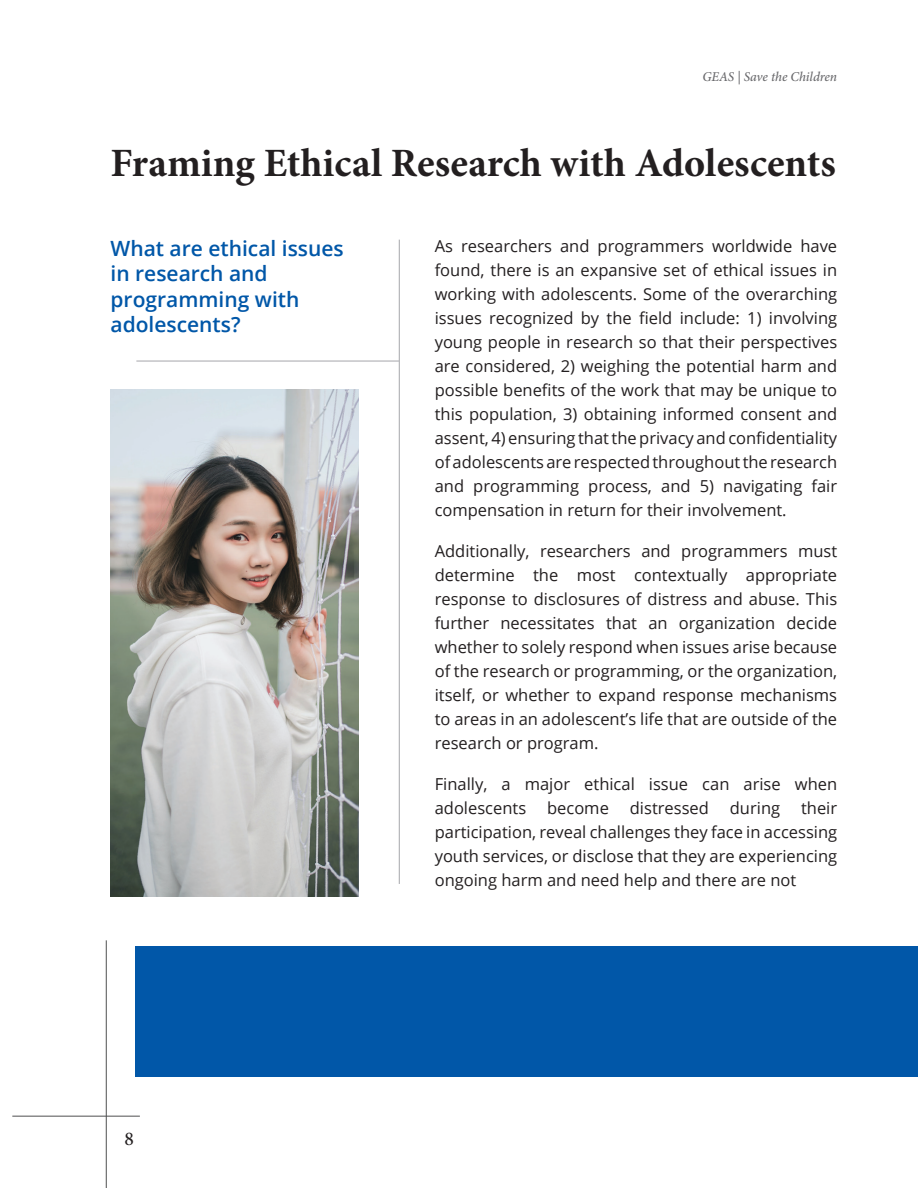
<style>
.page{position:relative;width:918px;height:1188px;background:#fff}
.page>*{position:absolute;margin:0;border:0;box-sizing:border-box;transform-origin:0 0}
.t1{font:700 40.2px "Minion Pro";color:#231f20}
.t2{font:600 21px/25.5px "Open Sans";color:#0157a8}
.t3{font:500 19.5px "Minion Pro";color:#231f20}
.t4{font:16.5px/24px "Open Sans";color:#231f20;text-align:justify}
.t5{font:italic 500 13.5px "Minion Pro";letter-spacing:-.005em;color:#69696c}
</style>
<div class="page">
<hr style="left:399px;top:240px;width:1px;height:644px;background:#a5a6aa">
<hr style="left:136px;top:361px;width:264px;height:1px;background:#a5a6aa">
<div style="left:136px;top:946px;width:782px;height:131px;background:#0157a8"></div>
<img style="left:111px;top:389px;width:248px;height:508px">
<hr style="left:106px;top:940px;width:1px;height:248px;background:#4e4f50">
<hr style="left:12px;top:1116px;width:128px;height:1px;background:#4e4f50">
<p class="t5" style="left:702px;top:67px;width:136px">GEAS | Save the Children</p>
<h1 class="t1" style="left:111px;top:134px;width:727px">Framing Ethical Research with Adolescents</h1>
<p class="t2" style="left:111px;top:235px;width:235px">What are ethical issues in research and programming with adolescents?</p>
<p class="t4" style="left:435px;top:234px;width:404px">As researchers and programmers worldwide have found, there is an expansive set of ethical issues in working with adolescents. Some of the overarching issues recognized by the field include: 1) involving young people in research so that their perspectives are considered, 2) weighing the potential harm and possible benefits of the work that may be unique to this population, 3) obtaining informed consent and assent, 4) ensuring that the privacy and confidentiality of adolescents are respected throughout the research and programming process, and 5) navigating fair compensation in return for their involvement.</p>
<p class="t4" style="left:435px;top:539px;width:404px">Additionally, researchers and programmers must determine the most contextually appropriate response to disclosures of distress and abuse. This further necessitates that an organization decide whether to solely respond when issues arise because of the research or programming, or the organization, itself, or whether to expand response mechanisms to areas in an adolescent’s life that are outside of the research or program.</p>
<p class="t4" style="left:435px;top:772px;width:404px">Finally, a major ethical issue can arise when adolescents</p>
<p class="t4" style="left:435px;top:796px;width:404px;text-indent:366px">their participation, reveal challenges they face in accessing youth services, or disclose that they are experiencing ongoing harm and need help and there are not</p>
<p class="t4" style="left:547px;top:796px;width:63px">become</p>
<p class="t4" style="left:630px;top:796px;width:81px">distressed</p>
<p class="t4" style="left:730px;top:796px;width:52px">during</p>
<p class="t3" style="left:125px;top:1125px;width:11px">8</p>
</div>
